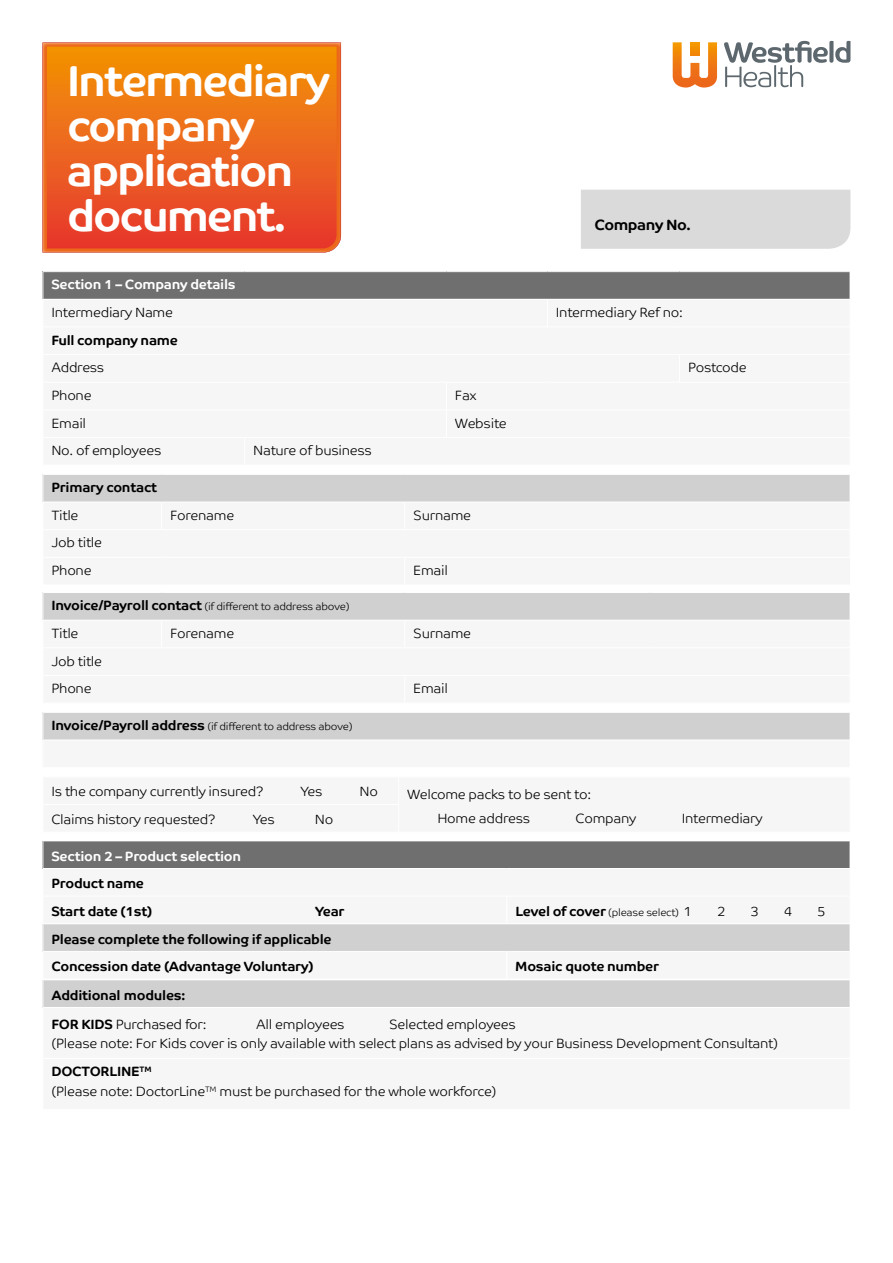
<style>
.page{position:relative;width:893px;height:1263px;background:#fff}
.page>*{position:absolute;margin:0;border:0;box-sizing:border-box;transform-origin:0 0}
.t1{font:43.5px/45px "Co Text Bd";letter-spacing:-.05em;color:#fff}
.t2{font:15px "Co Text Bd";letter-spacing:-.03em;color:#000}
.t3{font:300 13.5px/27.6px "Co Text";letter-spacing:-.02em;color:#000}
.t4{font:13.5px/27.6px "Co Text Bd";letter-spacing:-.02em;color:#000}
.t5{font:13.5px "Co Text Bd";letter-spacing:-.02em;color:#fff}
.t6{font:300 10.5px "Co Text";letter-spacing:-.02em;color:#000}
.s1{font-family:"Co Text Bd";font-weight:400;font-size:13.5px}
.s2{font-size:13.5px}
.s3{font-family:"Co Text Bd";font-weight:400}
</style>
<div class="page">
<svg style="left:673px;top:42px;width:44px;height:46px"></svg>
<svg style="left:724px;top:41px;width:126px;height:46px"></svg>
<div style="left:43px;top:272px;width:807px;height:27px;background:#706f6f"></div>
<svg style="left:43px;top:272px;width:1px;height:27px"></svg>
<div style="left:43px;top:474px;width:807px;height:28px;background:#d0d0d0"></div>
<hr style="left:43px;top:474px;width:119px;height:1px;background:#fff">
<hr style="left:162px;top:474px;width:243px;height:1px;background:#fff">
<hr style="left:405px;top:474px;width:445px;height:1px;background:#fff">
<svg style="left:43px;top:475px;width:1px;height:27px"></svg>
<div style="left:43px;top:592px;width:807px;height:28px;background:#d0d0d0"></div>
<hr style="left:43px;top:592px;width:119px;height:1px;background:#fff">
<hr style="left:162px;top:592px;width:243px;height:1px;background:#fff">
<hr style="left:405px;top:592px;width:245px;height:1px;background:#fff">
<hr style="left:650px;top:592px;width:200px;height:1px;background:#fff">
<svg style="left:43px;top:593px;width:1px;height:27px"></svg>
<div style="left:43px;top:712px;width:807px;height:28px;background:#d0d0d0"></div>
<div style="left:43px;top:740px;width:807px;height:28px;background:#f6f6f6"></div>
<hr style="left:43px;top:712px;width:807px;height:1px;background:#fff">
<hr style="left:43px;top:740px;width:807px;height:1px;background:#fff">
<svg style="left:43px;top:713px;width:1px;height:27px"></svg>
<hr style="left:43px;top:767px;width:807px;height:1px;background:#fff">
<div style="left:43px;top:841px;width:807px;height:27px;background:#706f6f"></div>
<div style="left:43px;top:924px;width:807px;height:27px;background:#d0d0d0"></div>
<img style="left:43px;top:43px;width:298px;height:209px">
<svg style="left:47px;top:47px;width:290px;height:201px;background:#ec661b"></svg>
<div style="left:43px;top:980px;width:807px;height:27px;background:#d0d0d0"></div>
<svg style="left:43px;top:841px;width:1px;height:166px"></svg>
<div style="left:581px;top:190px;width:269px;height:59px;background:#dadada"></div>
<h1 class="t1" style="left:67px;top:58px;width:265px">Intermediary company application document.</h1>
<p class="t2" style="left:594px;top:216px;width:98px">Company No.</p>
<p class="t5" style="left:51px;top:276px;width:186px">Section 1 – Company details</p>
<p class="t3" style="left:51px;top:299px;width:123px">Intermediary Name</p>
<p class="t3" style="left:556px;top:299px;width:129px">Intermediary Ref no:</p>
<p class="t4" style="left:51px;top:326px;width:128px">Full company name</p>
<p class="t3" style="left:51px;top:354px;width:55px">Address</p>
<p class="t3" style="left:688px;top:354px;width:60px">Postcode</p>
<p class="t3" style="left:51px;top:381px;width:42px">Phone</p>
<p class="t3" style="left:455px;top:381px;width:23px">Fax</p>
<p class="t3" style="left:51px;top:409px;width:36px">Email</p>
<p class="t3" style="left:455px;top:409px;width:53px">Website</p>
<p class="t3" style="left:51px;top:437px;width:112px">No. of employees</p>
<p class="t3" style="left:253px;top:437px;width:120px">Nature of business</p>
<p class="t4" style="left:51px;top:474px;width:107px">Primary contact</p>
<p class="t3" style="left:51px;top:501px;width:29px">Title</p>
<p class="t3" style="left:170px;top:501px;width:66px">Forename</p>
<p class="t3" style="left:413px;top:501px;width:59px">Surname</p>
<p class="t3" style="left:51px;top:529px;width:52px">Job title<br>Phone</p>
<p class="t3" style="left:413px;top:557px;width:36px">Email</p>
<p class="t6" style="left:51px;top:601px;width:300px"><span class="s1">Invoice/Payroll contact</span> (if different to address above)</p>
<p class="t3" style="left:51px;top:619px;width:29px">Title</p>
<p class="t3" style="left:170px;top:619px;width:66px">Forename</p>
<p class="t3" style="left:413px;top:619px;width:59px">Surname</p>
<p class="t3" style="left:51px;top:647px;width:52px">Job title<br>Phone</p>
<p class="t3" style="left:413px;top:675px;width:36px">Email</p>
<p class="t6" style="left:51px;top:720px;width:303px"><span class="s1">Invoice/Payroll address</span> (if different to address above)</p>
<p class="t3" style="left:51px;top:777px;width:214px">Is the company currently insured?</p>
<p class="t3" style="left:300px;top:777px;width:24px">Yes</p>
<p class="t3" style="left:360px;top:777px;width:20px">No</p>
<p class="t3" style="left:407px;top:781px;width:185px">Welcome packs to be sent to:</p>
<p class="t3" style="left:51px;top:805px;width:166px">Claims history requested?</p>
<p class="t3" style="left:253px;top:805px;width:24px">Yes</p>
<p class="t3" style="left:315px;top:805px;width:20px">No</p>
<p class="t3" style="left:437px;top:804px;width:94px">Home address</p>
<p class="t3" style="left:576px;top:804px;width:62px">Company</p>
<p class="t3" style="left:682px;top:804px;width:82px">Intermediary</p>
<p class="t5" style="left:51px;top:848px;width:191px">Section 2 – Product selection</p>
<p class="t4" style="left:51px;top:870px;width:102px">Product name<br>Start date (1st)</p>
<p class="t4" style="left:315px;top:897px;width:31px">Year</p>
<p class="t6" style="left:515px;top:906px;width:179px"><span class="s1">Level of cover</span> (please select) <span class="s2">1</span></p>
<p class="t3" style="left:717px;top:897px;width:10px">2</p>
<p class="t3" style="left:750px;top:897px;width:10px">3</p>
<p class="t3" style="left:784px;top:897px;width:10px">4</p>
<p class="t3" style="left:817px;top:897px;width:10px">5</p>
<p class="t4" style="left:51px;top:925px;width:282px">Please complete the following if applicable<br>Concession date (Advantage Voluntary)</p>
<p class="t4" style="left:515px;top:953px;width:145px">Mosaic quote number</p>
<p class="t4" style="left:51px;top:981px;width:135px">Additional modules:</p>
<p class="t3" style="left:51px;top:1010px;width:157px"><span class="s3">FOR KIDS</span> Purchased for:</p>
<p class="t3" style="left:256px;top:1010px;width:90px">All employees</p>
<p class="t3" style="left:51px;top:1014px;width:728px;line-height:19.2px;text-indent:338px">Selected employees<br>(Please note: For Kids cover is only available with select plans as advised by your Business Development Consultant)</p>
<p class="t4" style="left:51px;top:1058px;width:102px">DOCTORLINE<sup>TM</sup></p>
<p class="t3" style="left:51px;top:1078px;width:447px">(Please note: DoctorLine<sup>TM</sup> must be purchased for the whole workforce)</p>
</div>
